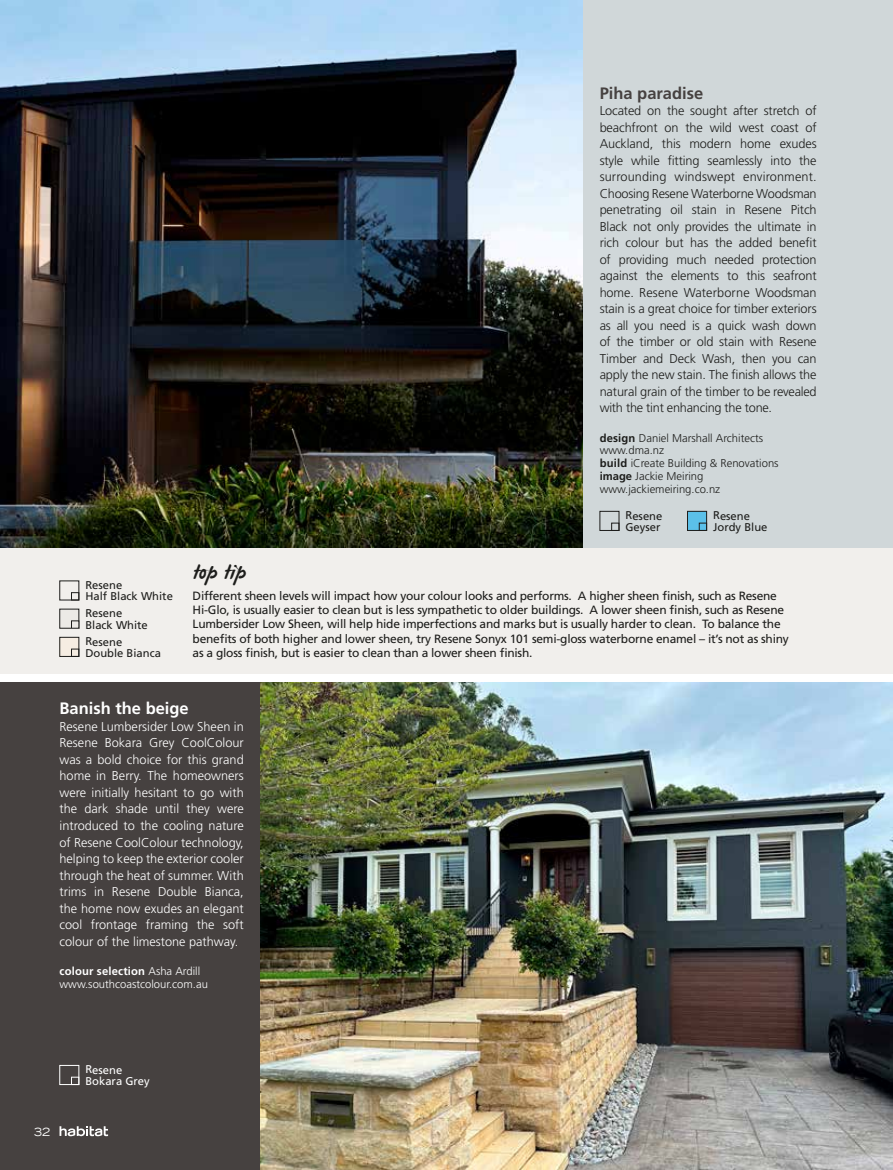
<style>
.page{position:relative;width:893px;height:1170px;background:#fff}
.page>*{position:absolute;margin:0;border:0;box-sizing:border-box;transform-origin:0 0}
.t1{font:22.5px "James Paul";letter-spacing:-.01em;color:#1d1d1b}
.t2{font:700 16.5px "Frutiger LT Std";color:#fff}
.t3{font:700 16.5px "Frutiger LT Std";color:#464140}
.t4{font:300 12.75px/16.5px "Frutiger LT Std";letter-spacing:-.02em;color:#1d1d1b;text-align:justify}
.t5{font:300 12.75px/16.5px "Frutiger LT Std";color:#fff;text-align:justify}
.t6{font:12px/14.2px "Frutiger LT Std";letter-spacing:-.02em;color:#1d1d1b}
.t7{font:300 11.25px/12.8px "Frutiger LT Std";color:#1d1d1b}
.t8{font:11.25px/11.2px "Frutiger LT Std";color:#1d1d1b}
.t9{font:300 11.25px/12.8px "Frutiger LT Std";color:#fff}
.t10{font:11.25px/11.2px "Frutiger LT Std";color:#fff}
.t11{font:expanded 11.25px "Trade Gothic LH";color:#fff}
.s1{font-weight:700}
</style>
<div class="page">
<div style="left:0;top:682px;width:295px;height:487px;background:#464140"></div>
<div style="left:583px;top:0;width:310px;height:549px;background:#d0d7d9"></div>
<div style="left:0;top:548px;width:893px;height:125px;background:#f1efec"></div>
<img style="left:261px;top:682px;width:632px;height:487px">
<hr style="left:892px;top:345px;width:1px;height:328px;background:#babbb9">
<hr style="left:892px;top:896px;width:1px;height:273px;background:#983c38">
<img style="left:0;top:0;width:583px;height:548px">
<div style="left:600px;top:511px;width:19px;height:19px;border:1px solid #1d1d1b"></div>
<div style="left:611px;top:523px;width:8px;height:7px;border:1px solid #1d1d1b"></div>
<div style="left:71px;top:592px;width:8px;height:8px;border:1px solid #1d1d1b"></div>
<div style="left:60px;top:637px;width:19px;height:19px;background:#f6ede2"></div>
<div style="left:60px;top:637px;width:19px;height:19px;border:1px solid #1d1d1b"></div>
<div style="left:71px;top:648px;width:8px;height:8px;border:1px solid #1d1d1b"></div>
<div style="left:60px;top:609px;width:19px;height:19px;background:#eceae6"></div>
<div style="left:71px;top:620px;width:8px;height:8px;border:1px solid #1d1d1b"></div>
<div style="left:687px;top:511px;width:20px;height:19px;background:#5bc0e9"></div>
<div style="left:687px;top:511px;width:20px;height:19px;border:1px solid #1d1d1b"></div>
<div style="left:699px;top:523px;width:8px;height:7px;border:1px solid #1d1d1b"></div>
<div style="left:60px;top:1065px;width:19px;height:19px;background:#464140;border:1px solid #fff"></div>
<div style="left:71px;top:1076px;width:8px;height:8px;border:1px solid #fff"></div>
<svg style="left:60px;top:1126px;width:48px;height:10px"></svg>
<p class="t3" style="left:600px;top:83px;width:105px">Piha paradise</p>
<p class="t4" style="left:600px;top:103px;width:218px">Located on the sought after stretch of beachfront on the wild west coast of Auckland, this modern home exudes style while fitting seamlessly into the surrounding windswept environment.<br>Choosing Resene Waterborne Woodsman penetrating oil stain in Resene Pitch Black not only provides the ultimate in rich colour but has the added benefit of providing much needed protection against the elements to this seafront home. Resene Waterborne Woodsman stain is a great choice for timber exteriors as all you need is a quick wash down of the timber or old stain with Resene Timber and Deck Wash, then you can apply the new stain. The finish allows the natural grain of the timber to be revealed with the tint enhancing the tone.</p>
<p class="t7" style="left:600px;top:431px;width:180px"><span class="s1">design</span> Daniel Marshall Architects www.dma.nz<br><span class="s1">build</span> iCreate Building &amp; Renovations <span class="s1">image</span> Jackie Meiring www.jackiemeiring.co.nz</p>
<p class="t8" style="left:85px;top:579px;width:89px">Resene<br>Half Black White</p>
<p class="t8" style="left:85px;top:636px;width:77px">Resene<br>Double Bianca</p>
<p class="t8" style="left:85px;top:607px;width:64px">Resene<br>Black White</p>
<p class="t8" style="left:625px;top:510px;width:38px">Resene<br>Geyser</p>
<p class="t8" style="left:713px;top:510px;width:56px">Resene<br>Jordy Blue</p>
<h1 class="t1" style="left:193px;top:560px;width:55px">top tip</h1>
<p class="t6" style="left:193px;top:588px;width:598px">Different sheen levels will impact how your colour looks and performs. A higher sheen finish, such as Resene Hi-Glo, is usually easier to clean but is less sympathetic to older buildings. A lower sheen finish, such as Resene Lumbersider Low Sheen, will help hide imperfections and marks but is usually harder to clean. To balance the benefits of both higher and lower sheen, try Resene Sonyx 101 semi-gloss waterborne enamel – it’s not as shiny as a gloss finish, but is easier to clean than a lower sheen finish.</p>
<p class="t2" style="left:60px;top:699px;width:131px">Banish the beige</p>
<p class="t5" style="left:60px;top:718px;width:186px">Resene Lumbersider Low Sheen in Resene Bokara Grey CoolColour was a bold choice for this grand home in Berry. The homeowners were initially hesitant to go with the dark shade until they were introduced to the cooling nature of Resene CoolColour technology, helping to keep the exterior cooler through the heat of summer. With trims in Resene Double Bianca, the home now exudes an elegant cool frontage framing the soft colour of the limestone pathway.</p>
<p class="t9" style="left:60px;top:964px;width:150px"><span class="s1">colour selection</span> Asha Ardill www.southcoastcolour.com.au</p>
<p class="t11" style="left:34px;top:1124px;width:18px">32</p>
<p class="t10" style="left:85px;top:1064px;width:66px">Resene<br>Bokara Grey</p>
</div>
